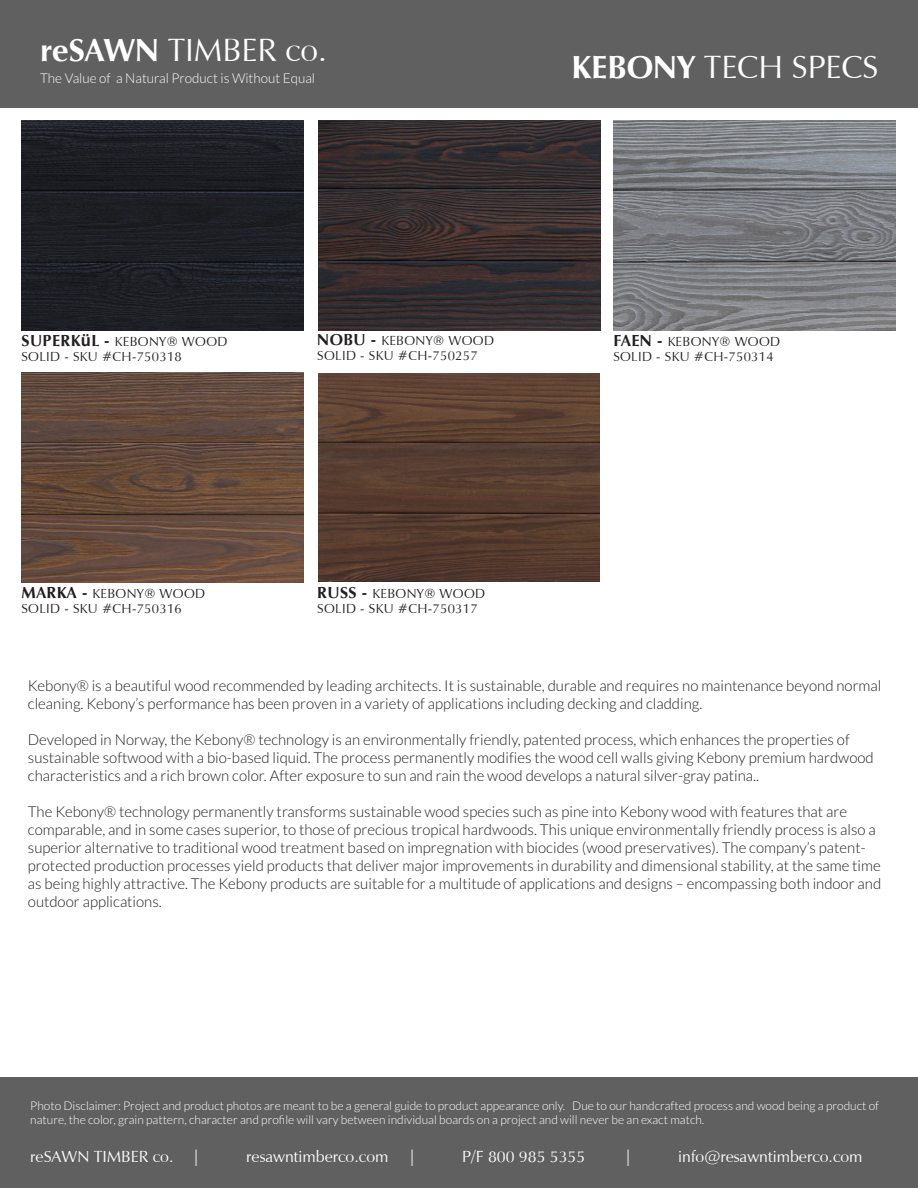
<style>
.page{position:relative;width:918px;height:1188px;background:#fff}
.page>*{position:absolute;margin:0;border:0;box-sizing:border-box;transform-origin:0 0}
.t1{font:33px "Vera Humana 95";color:#fff}
.t2{font:16.5px "Vera Humana 95";color:#fff}
.t3{font:300 15px/18px "Lato";color:#231f20}
.t4{font:13.5px "Vera Humana 95";letter-spacing:.025em;color:#231f20}
.t5{font:300 13.5px "Lato";color:#fff}
.t6{font:300 12px/14.4px "Lato";color:#fff}
.s1{font-weight:700}
.s2{font-weight:700;font-size:16.5px}
.s3{font-family:"Arial";font-weight:700;font-size:16.5px}
</style>
<div class="page">
<img style="left:319px;top:121px;width:282px;height:210px">
<img style="left:613px;top:121px;width:282px;height:210px">
<img style="left:22px;top:373px;width:282px;height:210px">
<img style="left:318px;top:373px;width:281px;height:209px">
<img style="left:22px;top:121px;width:282px;height:210px">
<div style="left:0;top:0;width:918px;height:107px;background:#5f605f"></div>
<div style="left:0;top:1078px;width:918px;height:110px;background:#5f605f"></div>
<p class="t1" style="left:40px;top:30px;width:288px"><span class="s1">reSAWN</span> TIMBER co.</p>
<p class="t5" style="left:40px;top:71px;width:277px">The Value of a Natural Product is Without Equal</p>
<p class="t1" style="left:572px;top:47px;width:308px"><span class="s1">KEBONY</span> TECH SPECS</p>
<p class="t4" style="left:22px;top:334px;width:207px"><span class="s2">SUPERK</span><span class="s3">ü</span><span class="s2">L -</span> KEBONY® WOOD</p>
<p class="t4" style="left:22px;top:349px;width:162px">SOLID - SKU #CH-750318</p>
<p class="t4" style="left:22px;top:585px;width:185px"><span class="s2">MARKA -</span> KEBONY® WOOD</p>
<p class="t4" style="left:22px;top:600px;width:162px">SOLID - SKU #CH-750316</p>
<p class="t4" style="left:317px;top:332px;width:178px"><span class="s2">NOBU -</span> KEBONY® WOOD</p>
<p class="t4" style="left:317px;top:347px;width:162px">SOLID - SKU #CH-750257</p>
<p class="t4" style="left:317px;top:585px;width:169px"><span class="s2">RUSS -</span> KEBONY® WOOD</p>
<p class="t4" style="left:317px;top:600px;width:162px">SOLID - SKU #CH-750317</p>
<p class="t4" style="left:613px;top:333px;width:168px"><span class="s2">FAEN -</span> KEBONY® WOOD</p>
<p class="t4" style="left:613px;top:348px;width:162px">SOLID - SKU #CH-750314</p>
<p class="t3" style="left:28px;top:676px;width:855px">Kebony® is a beautiful wood recommended by leading architects. It is sustainable, durable and requires no maintenance beyond normal cleaning. Kebony’s performance has been proven in a variety of applications including decking and cladding.</p>
<p class="t3" style="left:28px;top:730px;width:847px">Developed in Norway, the Kebony® technology is an environmentally friendly, patented process, which enhances the properties of sustainable softwood with a bio-based liquid. The process permanently modifies the wood cell walls giving Kebony premium hardwood characteristics and a rich brown color. After exposure to sun and rain the wood develops a natural silver-gray patina..</p>
<p class="t3" style="left:28px;top:802px;width:855px">The Kebony® technology permanently transforms sustainable wood species such as pine into Kebony wood with features that are comparable, and in some cases superior, to those of precious tropical hardwoods. This unique environmentally friendly process is also a superior alternative to traditional wood treatment based on impregnation with biocides (wood preservatives). The company’s patent&shy;protected production processes yield products that deliver major improvements in durability and dimensional stability, at the same time as being highly attractive. The Kebony products are suitable for a multitude of applications and designs – encompassing both indoor and outdoor applications.</p>
<p class="t6" style="left:30px;top:1099px;width:850px">Photo Disclaimer: Project and product photos are meant to be a general guide to product appearance only. Due to our handcrafted process and wood being a product of nature, the color, grain pattern, character and profile will vary between individual boards on a project and will never be an exact match.</p>
<p class="t2" style="left:30px;top:1147px;width:172px">reSAWN TIMBER co. |</p>
<p class="t2" style="left:246px;top:1147px;width:172px">resawntimberco.com |</p>
<p class="t2" style="left:462px;top:1147px;width:125px">P/F 800 985 5355</p>
<p class="t2" style="left:624px;top:1147px;width:10px">|</p>
<p class="t2" style="left:678px;top:1147px;width:186px">info@resawntimberco.com</p>
</div>
